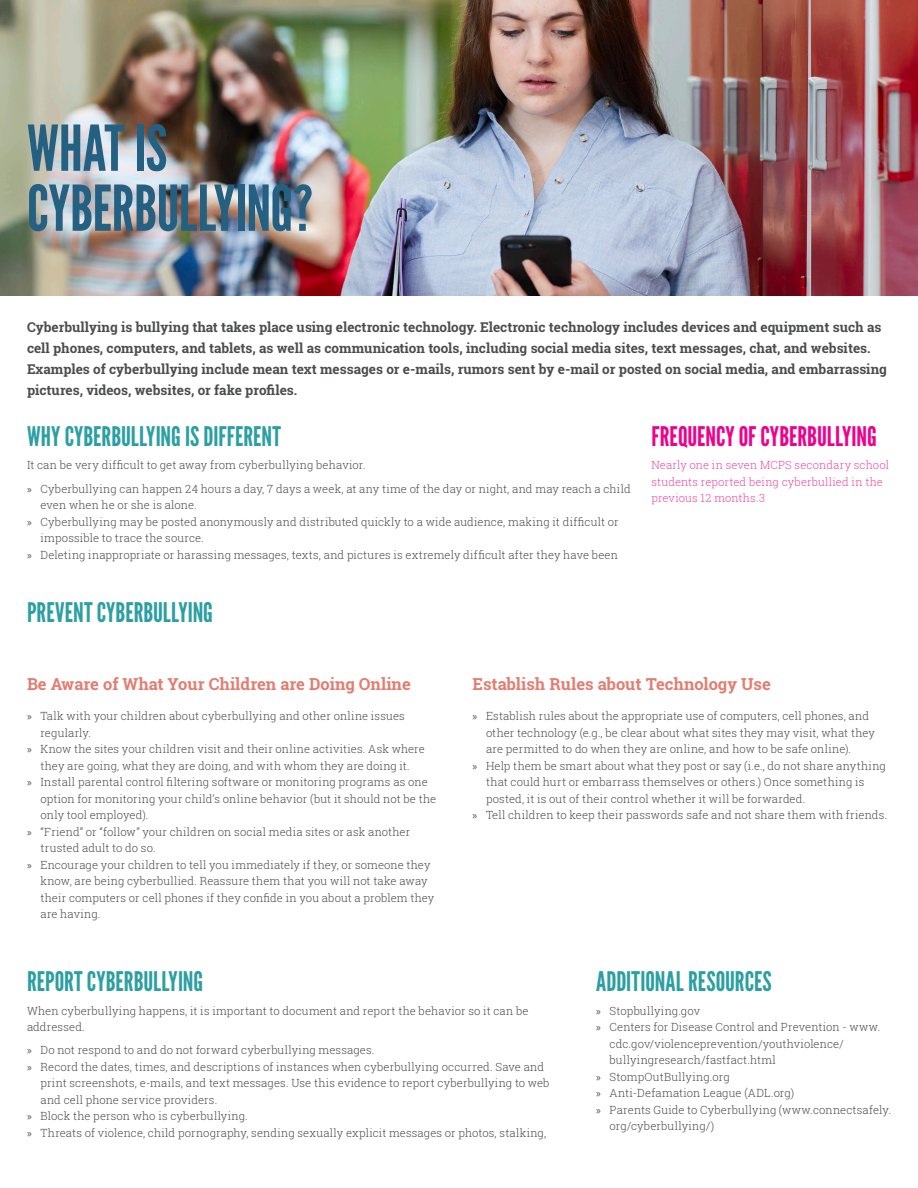
<style>
.page{position:relative;width:918px;height:1188px;background:#fff}
.page>*{position:absolute;margin:0;border:0;box-sizing:border-box;transform-origin:0 0}
.t1{font:63px/60px "League Gothic";letter-spacing:-.005em;color:#236081}
.t2{font:27px "League Gothic";color:#2c9fa2}
.t3{font:27px "League Gothic";color:#ed028c}
.H3_-_Red{font:700 16.5px "Roboto Slab";color:#e37d70}
.Intro{font:700 13.5px/21px "Roboto Slab";color:#4b4c4d}
.t4{font:300 11.25px/16.5px "Roboto Slab";letter-spacing:.01em;color:#4b4c4d}
.t5{font:300 11.25px/16.5px "Roboto Slab";letter-spacing:.01em;color:#ed4c9c}
.s1{font-family:"Myriad Pro";font-weight:400}
</style>
<div class="page">
<img style="left:0;top:0;width:918px;height:296px">
<h1 class="t1" style="left:27px;top:119px;width:287px">WHAT IS<br>CYBERBULLYING?</h1>
<p class="Intro" style="left:27px;top:317px;width:861px">Cyberbullying is bullying that takes place using electronic technology. Electronic technology includes devices and equipment such as cell phones, computers, and tablets, as well as communication tools, including social media sites, text messages, chat, and websites.<br>Examples of cyberbullying include mean text messages or e-mails, rumors sent by e-mail or posted on social media, and embarrassing pictures, videos, websites, or fake profiles.</p>
<h2 class="t2" style="left:27px;top:420px;width:256px">WHY CYBERBULLYING IS DIFFERENT</h2>
<p class="t4" style="left:27px;top:457px;width:340px">It can be very difficult to get away from cyberbullying behavior.</p>
<p class="t4" style="left:40px;top:480px;width:592px;text-indent:-14px"><span class="s1">»</span> Cyberbullying can happen 24 hours a day, 7 days a week, at any time of the day or night, and may reach a child even when he or she is alone.</p>
<p class="t4" style="left:40px;top:513px;width:580px;text-indent:-14px"><span class="s1">»</span> Cyberbullying may be posted anonymously and distributed quickly to a wide audience, making it difficult or impossible to trace the source.</p>
<p class="t4" style="left:27px;top:546px;width:593px"><span class="s1">»</span> Deleting inappropriate or harassing messages, texts, and pictures is extremely difficult after they have been</p>
<h2 class="t2" style="left:27px;top:596px;width:187px">PREVENT CYBERBULLYING</h2>
<h2 class="t3" style="left:651px;top:420px;width:227px">FREQUENCY OF CYBERBULLYING</h2>
<p class="t5" style="left:651px;top:457px;width:239px">Nearly one in seven MCPS secondary school students reported being cyberbullied in the previous 12 months.3</p>
<p class="H3_-_Red" style="left:27px;top:673px;width:385px">Be Aware of What Your Children are Doing Online</p>
<p class="t4" style="left:40px;top:708px;width:366px;text-indent:-14px"><span class="s1">»</span> Talk with your children about cyberbullying and other online issues regularly.</p>
<p class="t4" style="left:27px;top:741px;width:399px;text-align:center"><span class="s1">»</span> Know the sites your children visit and their online activities. Ask where they are going, what they are doing, and with whom they are doing it.</p>
<p class="t4" style="left:40px;top:774px;width:397px;text-indent:-14px"><span class="s1">»</span> Install parental control filtering software or monitoring programs as one option for monitoring your child’s online behavior (but it should not be the only tool employed).</p>
<p class="t4" style="left:40px;top:823px;width:371px;text-indent:-14px"><span class="s1">»</span> “Friend” or “follow” your children on social media sites or ask another trusted adult to do so.</p>
<p class="t4" style="left:40px;top:856px;width:395px;text-indent:-14px"><span class="s1">»</span> Encourage your children to tell you immediately if they, or someone they know, are being cyberbullied. Reassure them that you will not take away their computers or cell phones if they confide in you about a problem they are having.</p>
<p class="H3_-_Red" style="left:472px;top:673px;width:300px">Establish Rules about Technology Use</p>
<p class="t4" style="left:486px;top:708px;width:391px;text-indent:-14px"><span class="s1">»</span> Establish rules about the appropriate use of computers, cell phones, and other technology (e.g., be clear about what sites they may visit, what they are permitted to do when they are online, and how to be safe online).</p>
<p class="t4" style="left:486px;top:757px;width:401px;text-indent:-14px"><span class="s1">»</span> Help them be smart about what they post or say (i.e., do not share anything that could hurt or embarrass themselves or others.) Once something is posted, it is out of their control whether it will be forwarded.</p>
<p class="t4" style="left:472px;top:807px;width:416px"><span class="s1">»</span> Tell children to keep their passwords safe and not share them with friends.</p>
<h2 class="t2" style="left:27px;top:966px;width:178px">REPORT CYBERBULLYING</h2>
<p class="t4" style="left:27px;top:1002px;width:503px">When cyberbullying happens, it is important to document and report the behavior so it can be addressed.</p>
<p class="t4" style="left:27px;top:1042px;width:349px"><span class="s1">»</span> Do not respond to and do not forward cyberbullying messages.</p>
<p class="t4" style="left:40px;top:1058px;width:511px;text-indent:-14px"><span class="s1">»</span> Record the dates, times, and descriptions of instances when cyberbullying occurred. Save and print screenshots, e-mails, and text messages. Use this evidence to report cyberbullying to web and cell phone service providers.</p>
<p class="t4" style="left:27px;top:1108px;width:222px"><span class="s1">»</span> Block the person who is cyberbullying.</p>
<p class="t4" style="left:27px;top:1124px;width:521px"><span class="s1">»</span> Threats of violence, child pornography, sending sexually explicit messages or photos, stalking,</p>
<h2 class="t2" style="left:596px;top:966px;width:177px">ADDITIONAL RESOURCES</h2>
<p class="t4" style="left:596px;top:1002px;width:105px"><span class="s1">»</span> Stopbullying.gov</p>
<p class="t4" style="left:610px;top:1019px;width:272px;text-indent:-14px"><span class="s1">»</span> Centers for Disease Control and Prevention - www. cdc.gov/violenceprevention/youthviolence/ bullyingresearch/fastfact.html</p>
<p class="t4" style="left:596px;top:1068px;width:135px"><span class="s1">»</span> StompOutBullying.org</p>
<p class="t4" style="left:596px;top:1085px;width:200px"><span class="s1">»</span> Anti-Defamation League (ADL.org)</p>
<p class="t4" style="left:610px;top:1101px;width:283px;text-indent:-14px"><span class="s1">»</span> Parents Guide to Cyberbullying (www.connectsafely. org/cyberbullying/)</p>
</div>
